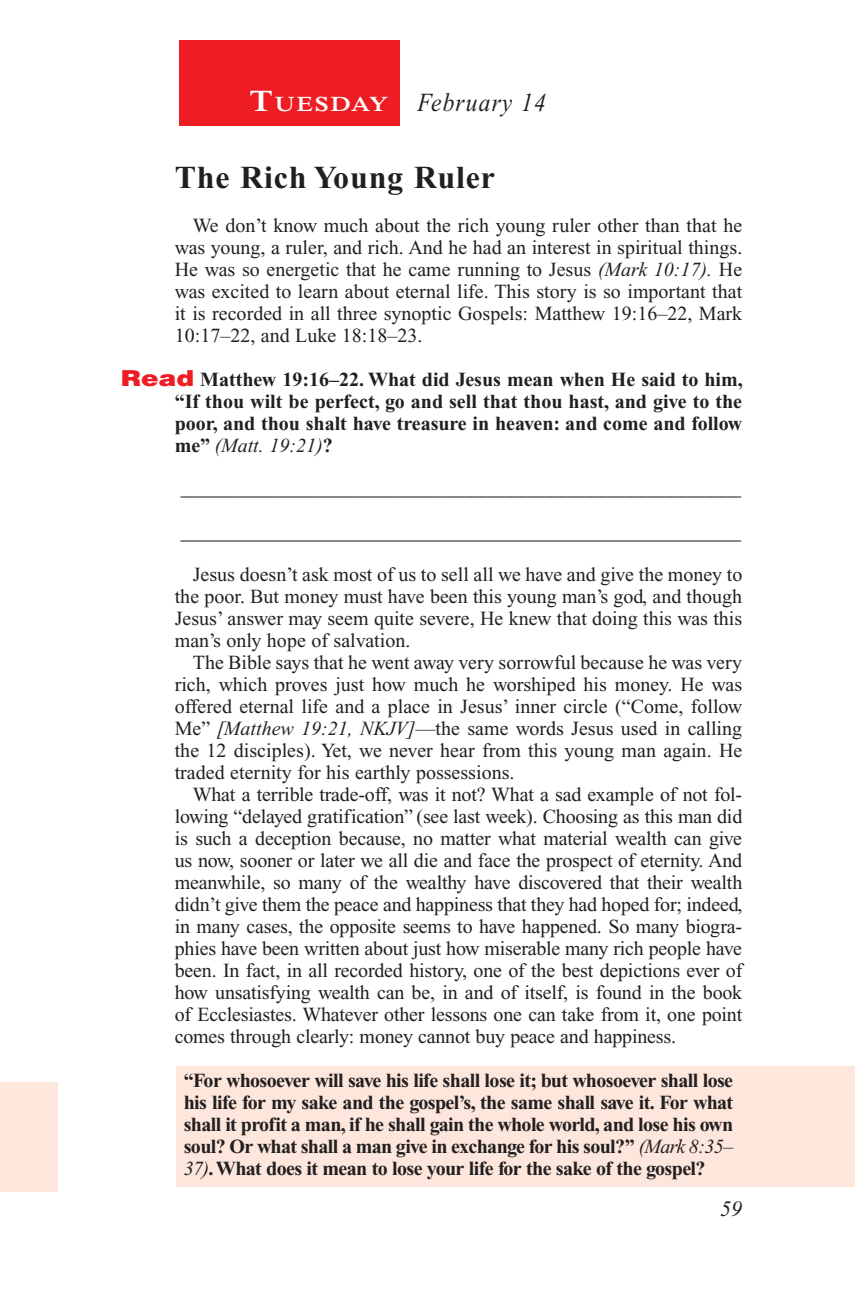
<style>
.page{position:relative;width:863px;height:1304px;background:#fff}
.page>*{position:absolute;margin:0;border:0;box-sizing:border-box;transform-origin:0 0}
.Head{font:700 32px "Times New Roman PS Std";letter-spacing:.025em;color:#231f20}
.Lesson_Dates{font:italic 26px "Times New Roman PS Std";letter-spacing:.05em;color:#231f20;scale:.9 1}
.t1{font:italic 22px "Times New Roman PS Std";color:#231f20}
.Daily_Header{font:600 21px "Times NRMT Std";letter-spacing:.07em;color:#fff;scale:1.1 1}
.Body{font:20px/22px "Times New Roman PS Std";color:#231f20;text-align:justify}
.x-screened_box-text{font:700 20px/22px "Times New Roman PS Std";letter-spacing:-.03em;color:#231f20;text-align:justify}
.Question{font:700 20px/22px "Times New Roman PS Std";color:#231f20;text-align:justify}
.Blank_Lines{font:20px "Times New Roman PS Std";color:#231f20}
.s1{font-size:30px}
.s2{font-style:italic}
.s3{font-family:"Helvetica LT Std";font-weight:900;font-size:22px;color:#ee1d23}
.s4{font-weight:400;font-style:italic}
</style>
<div class="page">
<div style="left:180px;top:40px;width:220px;height:85px;background:#ee1d23"></div>
<div style="left:176px;top:1066px;width:678px;height:120px;background:#fde7dc"></div>
<div style="left:0;top:1082px;width:58px;height:109px;background:#fde7dc"></div>
<p class="Daily_Header" style="left:249px;top:91px;width:127px"><span class="s1">T</span>UESDAY</p>
<p class="Lesson_Dates" style="left:417px;top:88px;width:144px">February 14</p>
<p class="Head" style="left:175px;top:160px;width:322px">The Rich Young Ruler</p>
<p class="Body" style="left:175px;top:215px;width:569px;text-indent:18px">We don’t know much about the rich young ruler other than that he was young, a ruler, and rich. And he had an interest in spiritual things.<br>He was so energetic that he came running to Jesus <span class="s2">(Mark 10:17).</span> He was excited to learn about eternal life. This story is so important that it is recorded in all three synoptic Gospels: Matthew 19:16–22, Mark 10:17–22, and Luke 18:18–23.</p>
<p class="Question" style="left:175px;top:369px;width:569px;text-indent:-54px"><span class="s3">Read</span> Matthew 19:16–22. What did Jesus mean when He said to him, “If thou wilt be perfect, go and sell that thou hast, and give to the poor, and thou shalt have treasure in heaven: and come and follow me” <span class="s4">(Matt. 19:21)</span>?</p>
<p class="Blank_Lines" style="left:181px;top:477px;width:561px">________________________________________________________</p>
<p class="Blank_Lines" style="left:181px;top:521px;width:561px">________________________________________________________</p>
<p class="Body" style="left:175px;top:563px;width:569px;text-indent:18px">Jesus doesn’t ask most of us to sell all we have and give the money to the poor. But money must have been this young man’s god, and though Jesus’ answer may seem quite severe, He knew that doing this was this man’s only hope of salvation.</p>
<p class="Body" style="left:175px;top:651px;width:569px;text-indent:18px">The Bible says that he went away very sorrowful because he was very rich, which proves just how much he worshiped his money. He was offered eternal life and a place in Jesus’ inner circle (“Come, follow Me” <span class="s2">[Matthew 19:21, NKJV]</span>—the same words Jesus used in calling the 12 disciples). Yet, we never hear from this young man again. He traded eternity for his earthly possessions.</p>
<p class="Body" style="left:175px;top:783px;width:569px;text-indent:18px">What a terrible trade-off, was it not? What a sad example of not fol&shy;lowing “delayed gratification” (see last week). Choosing as this man did is such a deception because, no matter what material wealth can give us now, sooner or later we all die and face the prospect of eternity. And meanwhile, so many of the wealthy have discovered that their wealth didn’t give them the peace and happiness that they had hoped for; indeed, in many cases, the opposite seems to have happened. So many biogra&shy;phies have been written about just how miserable many rich people have been. In fact, in all recorded history, one of the best depictions ever of how unsatisfying wealth can be, in and of itself, is found in the book of Ecclesiastes. Whatever other lessons one can take from it, one point comes through clearly: money cannot buy peace and happiness.</p>
<p class="x-screened_box-text" style="left:184px;top:1069px;width:551px">“For whosoever will save his life shall lose it; but whosoever shall lose his life for my sake and the gospel’s, the same shall save it. For what shall it profit a man, if he shall gain the whole world, and lose his own soul? Or what shall a man give in exchange for his soul?” <span class="s4">(Mark 8:35– 37)</span>. What does it mean to lose your life for the sake of the gospel?</p>
<p class="t1" style="left:720px;top:1196px;width:23px">59</p>
</div>
